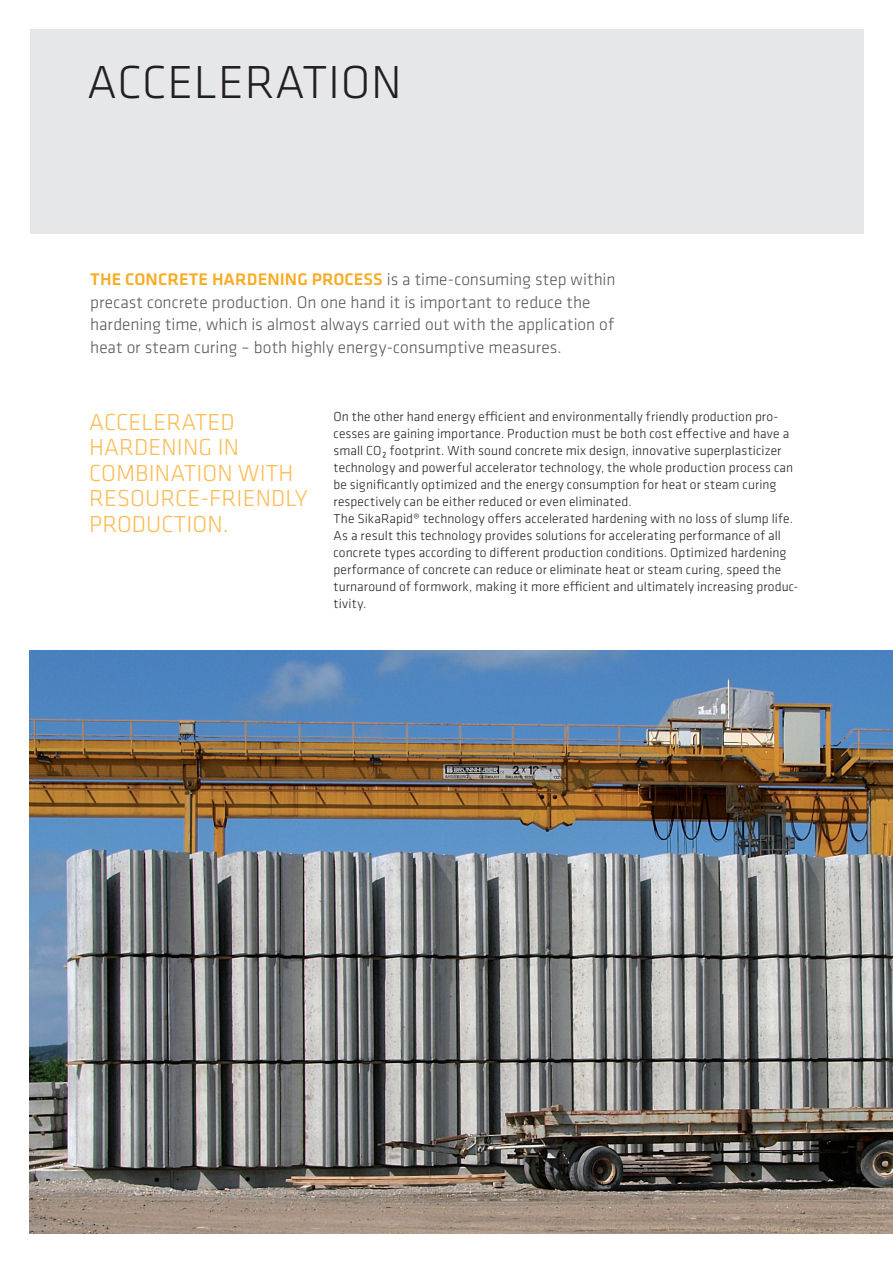
<style>
.page{position:relative;width:893px;height:1263px;background:#fff}
.page>*{position:absolute;margin:0;border:0;box-sizing:border-box;transform-origin:0 0}
.SI_Klavica_HL1{font:300 48px "Klavika";letter-spacing:.015em;color:#231f20}
.SI_Klavica_Zitat{font:300 24px/25.5px "Klavika";letter-spacing:.005em;color:#fcbb53}
.SI__Klavica_Lead{font:300 17.4px/22.6px "Klavika";color:#57585a}
.SI_Klavika_copy{font:300 13.5px/17px "Klavika";letter-spacing:.01em;color:#231f20}
.s1{font-weight:500;color:#faab24}
</style>
<div class="page">
<div style="left:30px;top:30px;width:833px;height:204px;background:#e6e7e9"></div>
<img style="left:30px;top:651px;width:863px;height:582px">
<p class="SI_Klavica_HL1" style="left:87px;top:53px;width:316px">ACCELERATION</p>
<p class="SI__Klavica_Lead" style="left:90px;top:268px;width:527px"><span class="s1">THE CONCRETE HARDENING PROCESS</span> is a time-consuming step within precast concrete production. On one hand it is important to reduce the hardening time, which is almost always carried out with the application of heat or steam curing – both highly energy-consumptive measures.</p>
<p class="SI_Klavica_Zitat" style="left:89px;top:409px;width:220px">ACCELERATED<br>HARDENING IN<br>COMBINATION WITH<br>RESOURCE-FRIENDLY<br>PRODUCTION.</p>
<p class="SI_Klavika_copy" style="left:333px;top:408px;width:457px">On the other hand energy efficient and environmentally friendly production pro&shy;cesses are gaining importance. Production must be both cost effective and have a small CO</p>
<p class="SI_Klavika_copy" style="left:333px;top:442px;width:461px;text-indent:56px">footprint. With sound concrete mix design, innovative superplasticizer technology and powerful accelerator technology, the whole production process can be significantly optimized and the energy consumption for heat or steam curing respectively can be either reduced or even eliminated.</p>
<p class="SI_Klavika_copy" style="left:333px;top:510px;width:466px">The SikaRapid® technology offers accelerated hardening with no loss of slump life.<br>As a result this technology provides solutions for accelerating performance of all concrete types according to different production conditions. Optimized hardening performance of concrete can reduce or eliminate heat or steam curing, speed the turnaround of formwork, making it more efficient and ultimately increasing produc&shy;tivity.</p>
<p class="SI_Klavika_copy" style="left:382px;top:449px;width:7px">²</p>
</div>
